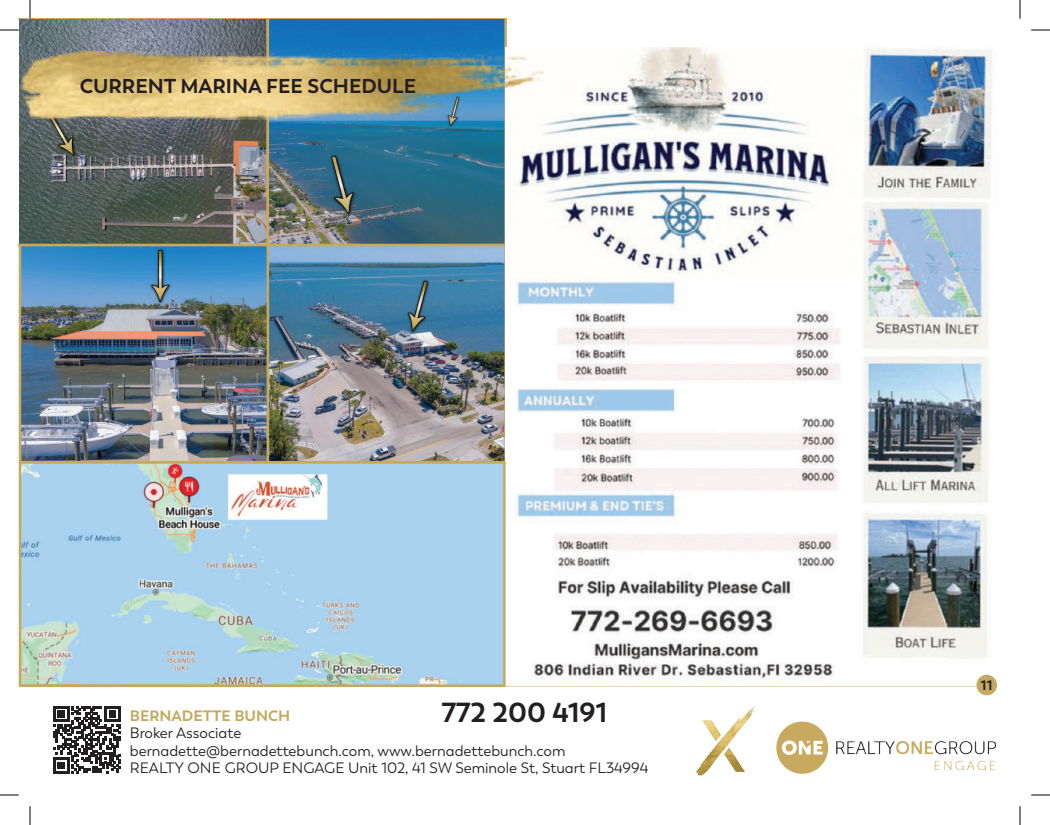
<style>
.page{position:relative;width:1050px;height:825px;background:#fff}
.page>*{position:absolute;margin:0;border:0;box-sizing:border-box;transform-origin:0 0}
.t1{font:700 27.5px "Trenda";color:#231f20}
.t2{font:700 20px "Trenda";color:#231f20}
.t3{font:15px/17.5px "Trenda";color:#231f20}
.t4{font:700 15px "Trenda";color:#c4a95f}
.t5{font:700 13.75px "Trenda";color:#231f20}
</style>
<div class="page">
<svg style="left:53px;top:706px;width:68px;height:67px"></svg>
<hr style="left:52px;top:685px;width:945px;height:1px;background:#c4a95f">
<img style="left:776px;top:721px;width:221px;height:53px">
<img style="left:696px;top:706px;width:60px;height:70px">
<img style="left:22px;top:247px;width:482px;height:213px">
<svg style="left:19px;top:19px;width:248px;height:225px;background:#626967"></svg>
<img style="left:267px;top:19px;width:240px;height:225px">
<div style="left:267px;top:244px;width:240px;height:219px;border:2px solid #c4a95f"></div>
<img style="left:506px;top:48px;width:491px;height:634px">
<img style="left:19px;top:51px;width:525px;height:68px">
<div style="left:19px;top:244px;width:250px;height:219px;border:2px solid #c4a95f"></div>
<img style="left:22px;top:464px;width:481px;height:220px">
<div style="left:19px;top:461px;width:487px;height:226px;border:2px solid #c4a95f"></div>
<div style="left:976px;top:675px;width:21px;height:20px;background:#c4a95f;border-radius:50%"></div>
<svg style="left:0;top:29px;width:19px;height:2px"></svg>
<svg style="left:1031px;top:29px;width:19px;height:2px"></svg>
<svg style="left:0;top:794px;width:19px;height:2px"></svg>
<svg style="left:1031px;top:794px;width:19px;height:2px"></svg>
<svg style="left:29px;top:0;width:2px;height:19px"></svg>
<svg style="left:29px;top:806px;width:2px;height:19px"></svg>
<svg style="left:1019px;top:0;width:2px;height:19px"></svg>
<svg style="left:1019px;top:806px;width:2px;height:19px"></svg>
<h2 class="t2" style="left:80px;top:74px;width:338px">CURRENT MARINA FEE SCHEDULE</h2>
<h1 class="t1" style="left:442px;top:695px;width:167px">772 200 4191</h1>
<p class="t4" style="left:130px;top:706px;width:162px">BERNADETTE BUNCH</p>
<p class="t3" style="left:130px;top:724px;width:520px">Broker Associate<br>bernadette@bernadettebunch.com, www.bernadettebunch.com<br>REALTY ONE GROUP ENGAGE Unit 102, 41 SW Seminole St, Stuart FL34994</p>
<p class="t5" style="left:981px;top:676px;width:13px">11</p>
</div>
